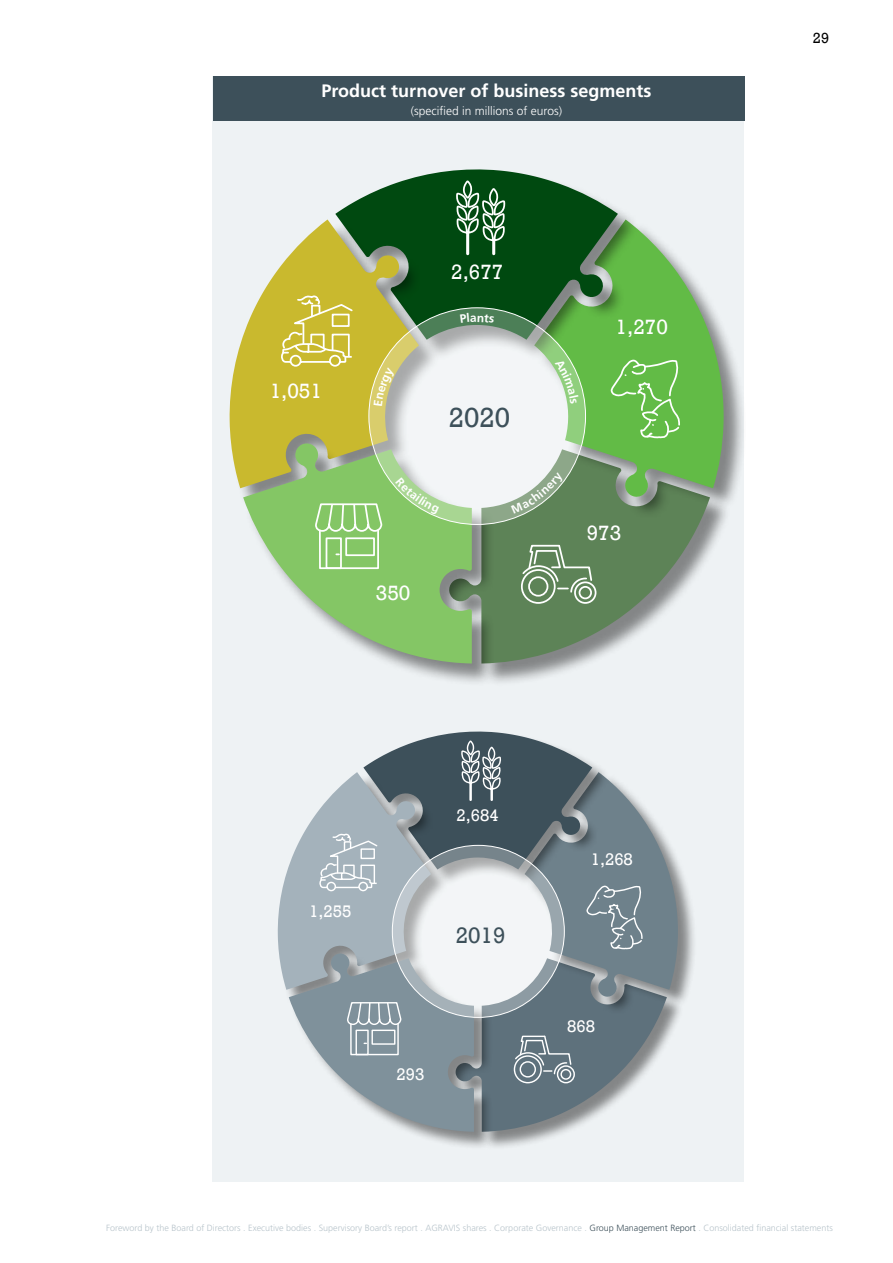
<style>
.page{position:relative;width:893px;height:1263px;background:#fff}
.page>*{position:absolute;margin:0;border:0;box-sizing:border-box;transform-origin:0 0}
.t1{font:28.35px "Rockwell";color:#3d505a}
.t2{font:22.95px "Rockwell";color:#3d505a}
.t3{font:21.15px "Rockwell";color:#fff}
.t4{font:700 18px "Frutiger LT Std";color:#fff}
.t5{font:17.25px "Rockwell";color:#fff}
.t6{font:15px "Rockwell";color:#000}
.t7{font:300 12px "Frutiger LT Std";color:#fff}
.t8{font:300 9px "Frutiger LT Std";color:#b8c4cb}
.s1{color:#3d505a}
</style>
<div class="page">
<div style="left:213px;top:76px;width:531px;height:1105px;background:#eef2f4"></div>
<div style="left:213px;top:76px;width:531px;height:45px;background:#3d505a"></div>
<div style="left:456px;top:959px;width:229px;height:191px;background:#000;opacity:.45"></div>
<div style="left:526px;top:774px;width:171px;height:241px;background:#000;opacity:.45"></div>
<div style="left:290px;top:954px;width:203px;height:196px;background:#000;opacity:.45"></div>
<svg style="left:277px;top:731px;width:401px;height:401px"></svg>
<svg style="left:392px;top:845px;width:172px;height:172px"></svg>
<div style="left:450px;top:451px;width:282px;height:235px;background:#000;opacity:.45"></div>
<svg style="left:495px;top:514px;width:215px;height:149px;fill:#5d8357"></svg>
<div style="left:536px;top:221px;width:210px;height:298px;background:#000;opacity:.45"></div>
<svg style="left:565px;top:221px;width:159px;height:276px;fill:#62bb46"></svg>
<div style="left:337px;top:170px;width:303px;height:192px;background:#000;opacity:.45"></div>
<svg style="left:335px;top:170px;width:283px;height:170px;background:#36713f"></svg>
<div style="left:231px;top:221px;width:210px;height:289px;background:#000;opacity:.45"></div>
<svg style="left:229px;top:219px;width:190px;height:269px;fill:#c9b92e"></svg>
<div style="left:245px;top:444px;width:250px;height:242px;background:#000;opacity:.45"></div>
<svg style="left:243px;top:442px;width:229px;height:221px;fill:#84c665"></svg>
<svg style="left:455px;top:169px;width:52px;height:87px;background:#3b7347"></svg>
<svg style="left:610px;top:358px;width:71px;height:83px;background:#74c35c"></svg>
<div style="left:521px;top:569px;width:35px;height:35px;border:2px solid #fff;border-radius:50%"></div>
<div style="left:528px;top:576px;width:20px;height:21px;border:2px solid #fff;border-radius:50%"></div>
<div style="left:574px;top:581px;width:22px;height:23px;border:2px solid #fff;border-radius:50%"></div>
<div style="left:579px;top:586px;width:13px;height:13px;border:2px solid #fff;border-radius:50%"></div>
<svg style="left:521px;top:544px;width:72px;height:50px;background:#7d9b78"></svg>
<svg style="left:314px;top:502px;width:69px;height:31px;background:#9cd183"></svg>
<div style="left:319px;top:529px;width:60px;height:40px;border:2px solid #fff"></div>
<div style="left:326px;top:537px;width:16px;height:32px;border:2px solid #fff"></div>
<div style="left:345px;top:537px;width:30px;height:19px;border:2px solid #fff"></div>
<svg style="left:280px;top:250px;width:74px;height:118px;background:#cfc148"></svg>
<svg style="left:369px;top:308px;width:216px;height:216px"></svg>
<svg style="left:395px;top:477px;width:44px;height:38px"></svg>
<svg style="left:511px;top:472px;width:54px;height:42px"></svg>
<svg style="left:374px;top:367px;width:22px;height:39px"></svg>
<svg style="left:460px;top:313px;width:34px;height:10px"></svg>
<svg style="left:555px;top:358px;width:23px;height:46px"></svg>
<h3 class="t4" style="left:321px;top:80px;width:332px">Product turnover of business segments</h3>
<h3 class="t7" style="left:411px;top:104px;width:153px">(specified in millions of euros)</h3>
<h3 class="t3" style="left:270px;top:379px;width:54px">1,051</h3>
<h3 class="t3" style="left:451px;top:260px;width:54px">2,677</h3>
<h1 class="t1" style="left:449px;top:401px;width:63px">2020</h1>
<h3 class="t3" style="left:376px;top:580px;width:36px">350</h3>
<h3 class="t3" style="left:616px;top:314px;width:54px">1,270</h3>
<h3 class="t3" style="left:587px;top:521px;width:36px">973</h3>
<h3 class="t5" style="left:309px;top:901px;width:44px">1,255</h3>
<h3 class="t5" style="left:457px;top:805px;width:44px">2,684</h3>
<h2 class="t2" style="left:456px;top:922px;width:51px">2019</h2>
<h3 class="t5" style="left:396px;top:1064px;width:29px">293</h3>
<h3 class="t5" style="left:591px;top:849px;width:44px">1,268</h3>
<h3 class="t5" style="left:567px;top:1016px;width:29px">868</h3>
<h3 class="t6" style="left:813px;top:29px;width:18px">29</h3>
<p class="t8" style="left:106px;top:1222px;width:728px">Foreword by the Board of Directors . Executive bodies . Supervisory Board’s report . AGRAVIS shares . Corporate Governance . <span class="s1">Group Management Report</span> . Consolidated financial statements</p>
</div>
